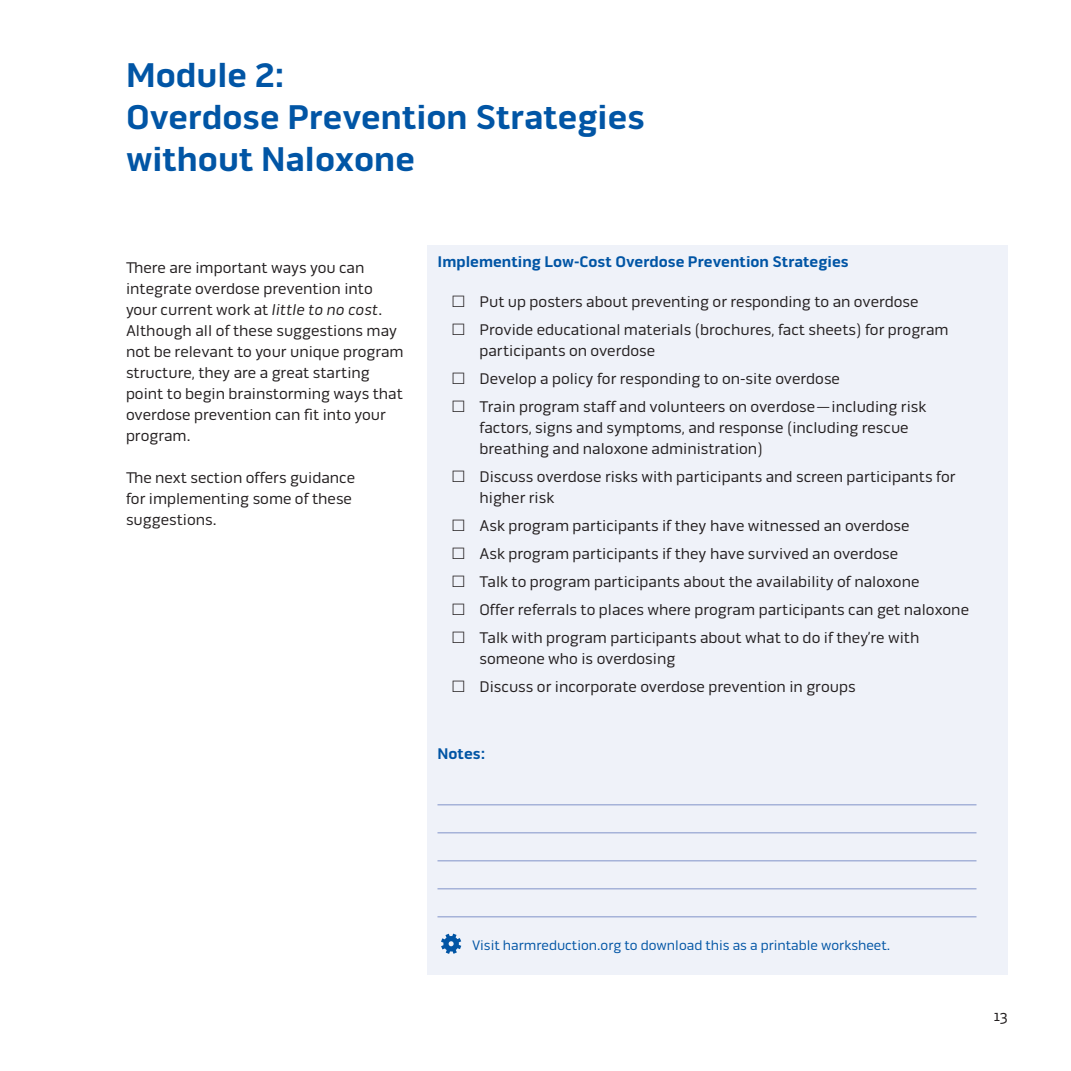
<style>
.page{position:relative;width:1071px;height:1071px;background:#fff}
.page>*{position:absolute;margin:0;border:0;box-sizing:border-box;transform-origin:0 0}
.t1{font:700 35px/42px "Pill Gothic 600 mg";color:#0155a5}
.t2{font:15.75px/21px "Pill Gothic 600 mg";color:#231f20}
.t3{font:700 15.75px "Pill Gothic 600 mg";color:#0155a5}
.t4{font:14px "Pill Gothic 600 mg";color:#0155a5}
.s1{font-style:italic}
</style>
<div class="page">
<div style="left:427px;top:245px;width:581px;height:729px;background:#eff2f9"></div>
<hr style="left:438px;top:804px;width:538px;height:1px;background:#8193c9">
<hr style="left:438px;top:832px;width:538px;height:1px;background:#8193c9">
<hr style="left:438px;top:860px;width:538px;height:1px;background:#8193c9">
<hr style="left:438px;top:888px;width:538px;height:1px;background:#8193c9">
<hr style="left:438px;top:916px;width:538px;height:1px;background:#8193c9">
<svg style="left:441px;top:934px;width:20px;height:20px"></svg>
<h1 class="t1" style="left:126px;top:54px;width:520px">Module 2:<br>Overdose Prevention Strategies without Naloxone</h1>
<p class="t2" style="left:126px;top:257px;width:279px">There are important ways you can integrate overdose prevention into your current work at <span class="s1">little to no cost</span>.<br>Although all of these suggestions may not be relevant to your unique program structure, they are a great starting point to begin brainstorming ways that overdose prevention can fit into your program.</p>
<p class="t2" style="left:126px;top:467px;width:231px">The next section offers guidance for implementing some of these suggestions.</p>
<p class="t3" style="left:438px;top:252px;width:413px">Implementing Low-Cost Overdose Prevention Strategies</p>
<p class="t2" style="left:480px;top:288px;width:471px;line-height:28px">Put up posters about preventing or responding to an overdose<br>Provide educational materials (brochures, fact sheets) for program</p>
<p class="t2" style="left:480px;top:337px;width:448px;line-height:28px">participants on overdose<br>Develop a policy for responding to on-site overdose<br>Train program staff and volunteers on overdose—including risk</p>
<p class="t2" style="left:480px;top:418px;width:431px">factors, signs and symptoms, and response (including rescue breathing and naloxone administration)</p>
<p class="t2" style="left:480px;top:467px;width:478px">Discuss overdose risks with participants and screen participants for higher risk</p>
<p class="t2" style="left:480px;top:512px;width:491px;line-height:28px">Ask program participants if they have witnessed an overdose<br>Ask program participants if they have survived an overdose<br>Talk to program participants about the availability of naloxone<br>Offer referrals to places where program participants can get naloxone Talk with program participants about what to do if they’re with</p>
<p class="t2" style="left:480px;top:645px;width:378px;line-height:28px">someone who is overdosing<br>Discuss or incorporate overdose prevention in groups</p>
<p class="t3" style="left:438px;top:744px;width:49px">Notes:</p>
<p class="t4" style="left:472px;top:937px;width:420px">Visit harmreduction.org to download this as a printable worksheet.</p>
<p class="t2" style="left:993px;top:1005px;width:16px">13</p>
</div>
